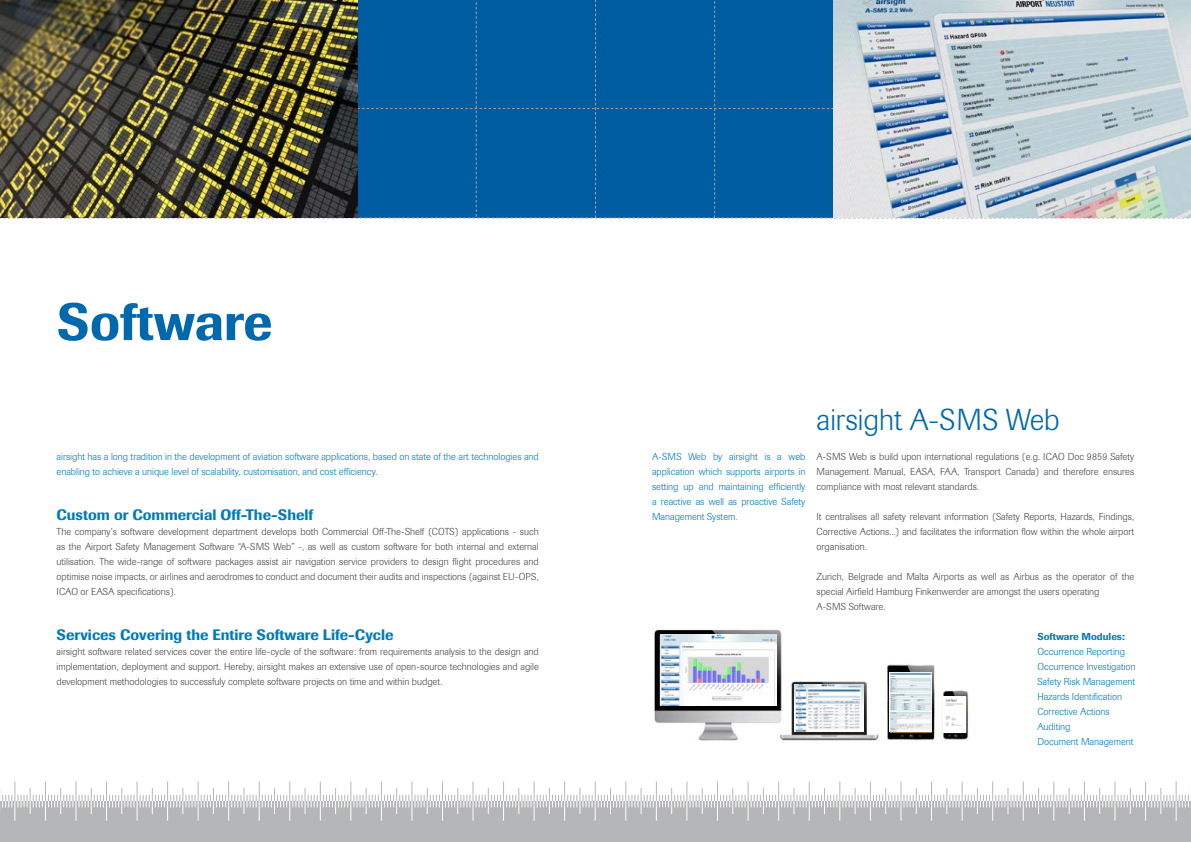
<style>
.page{position:relative;width:1191px;height:842px;background:#fff}
.page>*{position:absolute;margin:0;border:0;box-sizing:border-box;transform-origin:0 0}
.t1{font:500 52px "Supersonic BSK";color:#0069ad}
.t2{font:300 30px "Supersonic BSK";color:#0069ad}
.t3{font:500 15px "Supersonic BSK";color:#007bba}
.t4{font:300 10px/15px "Supersonic BSK";color:#484847;text-align:justify}
.t5{font:300 10px/15px "Supersonic BSK";color:#007bba}
.t6{font:500 10px "Supersonic BSK";color:#007bba}
</style>
<div class="page">
<div style="left:595px;top:801px;width:596px;height:41px;background:#b5b6b7"></div>
<div style="left:0;top:0;width:1189px;height:219px;background:#005ca0"></div>
<div style="left:0;top:801px;width:595px;height:41px;background:#b5b6b7"></div>
<svg style="left:2px;top:781px;width:1187px;height:40px"></svg>
<img style="left:0;top:0;width:357px;height:218px">
<img style="left:652px;top:629px;width:317px;height:112px">
<img style="left:660px;top:635px;width:116px;height:71px">
<img style="left:794px;top:684px;width:69px;height:48px">
<img style="left:889px;top:672px;width:42px;height:60px">
<img style="left:944px;top:696px;width:21px;height:36px">
<img style="left:833px;top:0;width:358px;height:218px">
<h1 class="t1" style="left:57px;top:290px;width:217px">Software</h1>
<p class="t5" style="left:57px;top:449px;width:484px">airsight has a long tradition in the development of aviation software applications, based on state of the art technologies and enabling to achieve a unique level of scalability, customisation, and cost efficiency.</p>
<h3 class="t3" style="left:57px;top:506px;width:258px">Custom or Commercial Off-The-Shelf</h3>
<p class="t4" style="left:57px;top:524px;width:484px">The company’s software development department develops both Commercial Off-The-Shelf (COTS) applications - such as the Airport Safety Management Software “A-SMS Web” -, as well as custom software for both internal and external utilisation. The wide-range of software packages assist air navigation service providers to design flight procedures and optimise noise impacts, or airlines and aerodromes to conduct and document their audits and inspections (against EU-OPS, ICAO or EASA specifications).</p>
<h3 class="t3" style="left:57px;top:626px;width:338px">Services Covering the Entire Software Life-Cycle</h3>
<p class="t4" style="left:57px;top:644px;width:484px">airsight software related services cover the entire life-cycle of the software: from requirements analysis to the design and implementation, deployment and support. Hereby, airsight makes an extensive use of open-source technologies and agile development methodologies to successfuly complete software projects on time and within budget.</p>
<p class="t5" style="left:652px;top:449px;width:155px;text-align:justify">A-SMS Web by airsight is a web application which supports airports in setting up and maintaining efficiently a reactive as well as proactive Safety Management System.</p>
<h2 class="t2" style="left:816px;top:403px;width:245px">airsight A-SMS Web</h2>
<p class="t4" style="left:816px;top:449px;width:319px">A-SMS Web is build upon international regulations (e.g. ICAO Doc 9859 Safety Management Manual, EASA, FAA, Transport Canada) and therefore ensures compliance with most relevant standards.</p>
<p class="t4" style="left:816px;top:509px;width:319px">It centralises all safety relevant information (Safety Reports, Hazards, Findings, Corrective Actions...) and facilitates the information flow within the whole airport organisation.</p>
<p class="t4" style="left:816px;top:569px;width:319px;text-align:left">Zurich, Belgrade and Malta Airports as well as Airbus as the operator of the special Airfield Hamburg Finkenwerder are amongst the users operating<br>A-SMS Software.</p>
<p class="t6" style="left:1037px;top:630px;width:89px">Software Modules:</p>
<p class="t5" style="left:1037px;top:644px;width:100px">Occurrence Reporting<br>Occurrence Investigation<br>Safety Risk Management<br>Hazards Identification<br>Corrective Actions<br>Auditing<br>Document Management</p>
</div>
